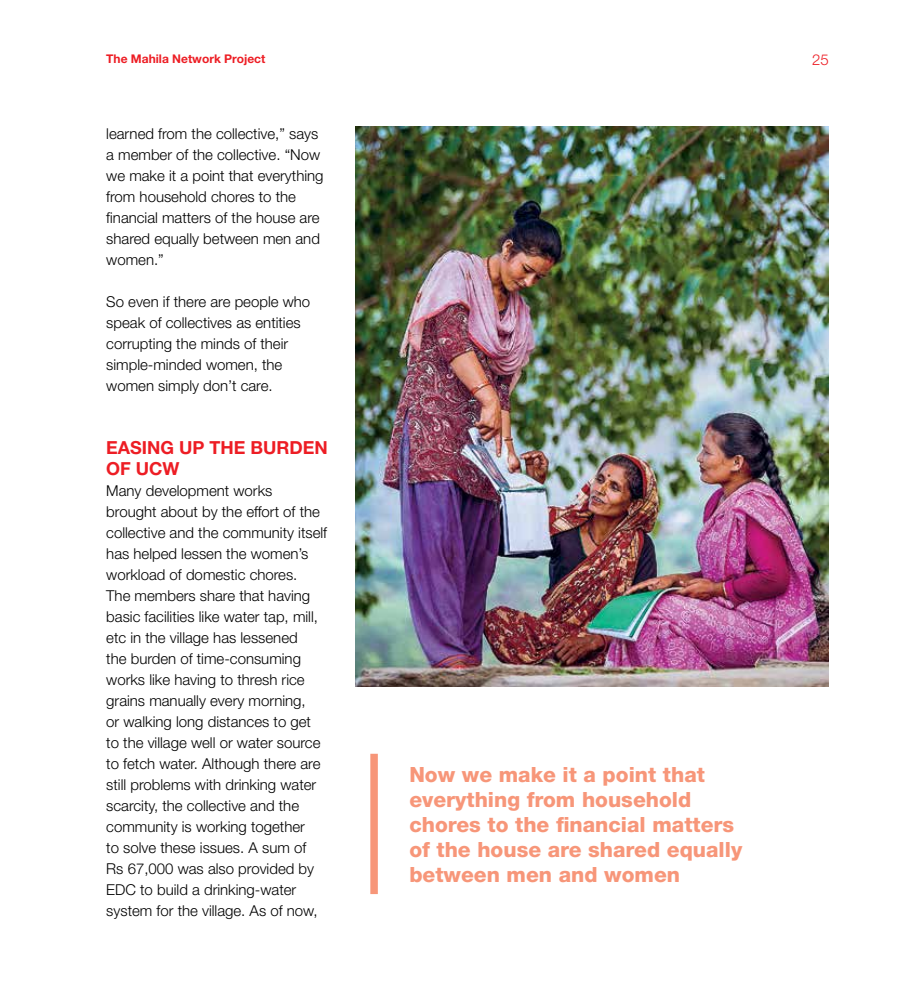
<style>
.page{position:relative;width:918px;height:999px;background:#fff}
.page>*{position:absolute;margin:0;border:0;box-sizing:border-box;transform-origin:0 0}
.t1{font:800 21px/25.2px "Helvetica Neue";color:#f79679}
.t2{font:700 18px/21px "Helvetica Neue";color:#ed1d24}
.t3{font:300 15px/21px "Helvetica Neue";color:#000}
.t4{font:300 15px "Helvetica Neue";color:#ed1d24}
.t5{font:700 12px "Helvetica Neue";color:#ed1d24}
</style>
<div class="page">
<img style="left:356px;top:127px;width:473px;height:560px">
<div style="left:370px;top:754px;width:8px;height:140px;background:#f79679"></div>
<p class="t5" style="left:106px;top:51px;width:161px">The Mahila Network Project</p>
<p class="t4" style="left:812px;top:51px;width:18px">25</p>
<p class="t3" style="left:106px;top:123px;width:219px">learned from the collective,” says a member of the collective. “Now we make it a point that everything from household chores to the financial matters of the house are shared equally between men and women.”</p>
<p class="t3" style="left:106px;top:291px;width:205px">So even if there are people who speak of collectives as entities corrupting the minds of their simple-minded women, the women simply don’t care.</p>
<p class="t2" style="left:106px;top:437px;width:223px">EASING UP THE BURDEN<br>OF UCW</p>
<p class="t3" style="left:106px;top:480px;width:222px">Many development works<br>brought about by the effort of the collective and the community itself has helped lessen the women’s workload of domestic chores.<br>The members share that having basic facilities like water tap, mill, etc in the village has lessened<br>the burden of time-consuming works like having to thresh rice grains manually every morning,<br>or walking long distances to get to the village well or water source to fetch water. Although there are still problems with drinking water scarcity, the collective and the community is working together<br>to solve these issues. A sum of<br>Rs 67,000 was also provided by<br>EDC to build a drinking-water system for the village. As of now,</p>
<h1 class="t1" style="left:409px;top:761px;width:334px">Now we make it a point that everything from household chores to the financial matters of the house are shared equally between men and women</h1>
</div>
